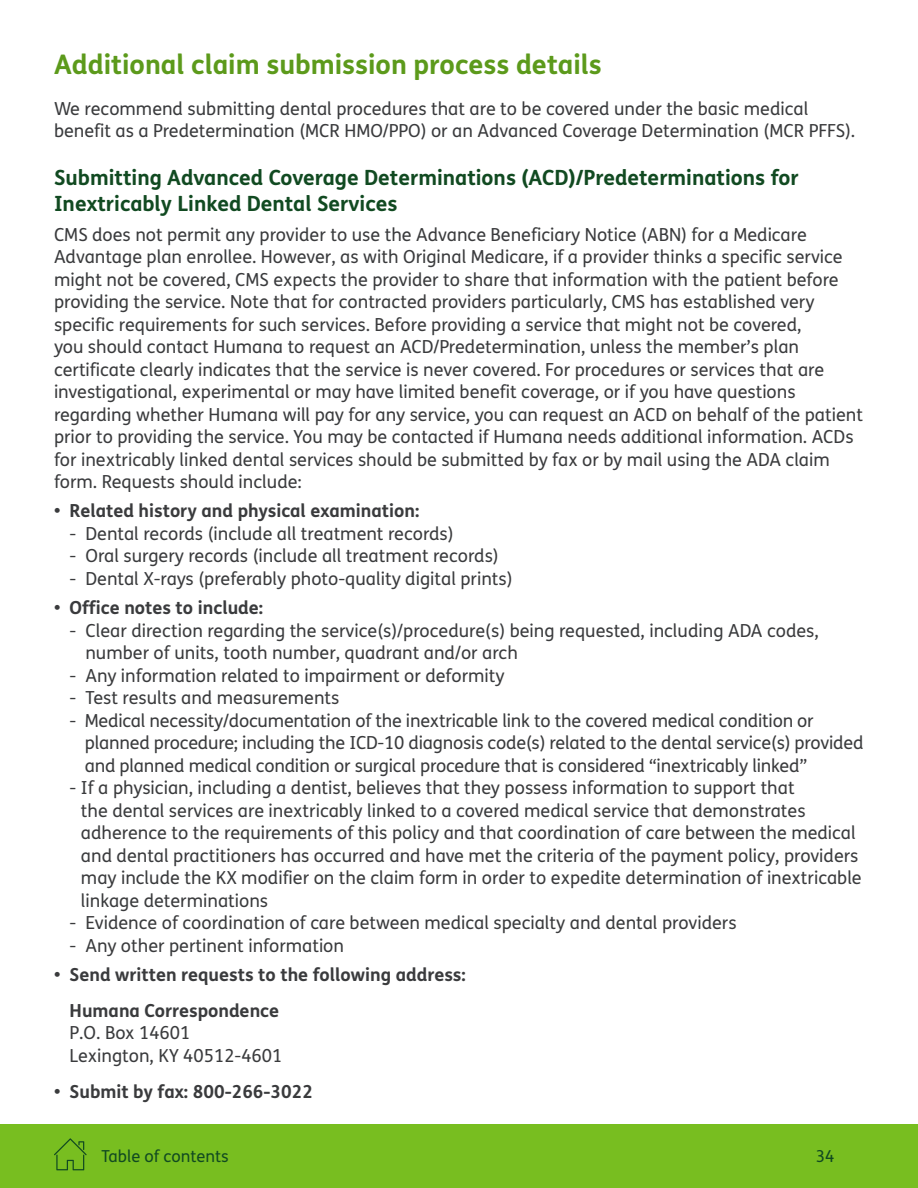
<style>
.page{position:relative;width:918px;height:1188px;background:#fff}
.page>*{position:absolute;margin:0;border:0;box-sizing:border-box;transform-origin:0 0}
.t1{font:700 27px "FS Humana";color:#5c9a1b}
.t2{font:700 21px/26.2px "FS Humana";color:#114a21}
.t3{font:18px/22.5px "FS Humana";color:#3a3b3d}
.t4{font:700 18px/36px "FS Humana";color:#3a3b3d}
.t5{font:16.5px "FS Humana";color:#114a21}
</style>
<div class="page">
<div style="left:0;top:1124px;width:918px;height:64px;background:#78be20"></div>
<svg style="left:54px;top:1138px;width:33px;height:32px"></svg>
<h1 class="t1" style="left:54px;top:44px;width:549px">Additional claim submission process details</h1>
<p class="t3" style="left:54px;top:97px;width:803px">We recommend submitting dental procedures that are to be covered under the basic medical benefit as a Predetermination (MCR HMO/PPO) or an Advanced Coverage Determination (MCR PFFS).</p>
<p class="t2" style="left:54px;top:163px;width:746px">Submitting Advanced Coverage Determinations (ACD)/Predeterminations for<br>Inextricably Linked Dental Services</p>
<p class="t3" style="left:54px;top:223px;width:811px">CMS does not permit any provider to use the Advance Beneficiary Notice (ABN) for a Medicare Advantage plan enrollee. However, as with Original Medicare, if a provider thinks a specific service might not be covered, CMS expects the provider to share that information with the patient before providing the service. Note that for contracted providers particularly, CMS has established very specific requirements for such services. Before providing a service that might not be covered,<br>you should contact Humana to request an ACD/Predetermination, unless the member’s plan certificate clearly indicates that the service is never covered. For procedures or services that are investigational, experimental or may have limited benefit coverage, or if you have questions regarding whether Humana will pay for any service, you can request an ACD on behalf of the patient prior to providing the service. You may be contacted if Humana needs additional information. ACDs for inextricably linked dental services should be submitted by fax or by mail using the ADA claim form. Requests should include:</p>
<p class="t4" style="left:54px;top:492px;width:367px">• Related history and physical examination:</p>
<p class="t3" style="left:70px;top:522px;width:386px">- Dental records (include all treatment records)</p>
<p class="t3" style="left:70px;top:544px;width:431px">- Oral surgery records (include all treatment records)</p>
<p class="t3" style="left:70px;top:567px;width:444px">- Dental X-rays (preferably photo-quality digital prints)</p>
<p class="t4" style="left:54px;top:589px;width:211px">• Office notes to include:</p>
<p class="t3" style="left:85px;top:619px;width:735px;text-indent:-16px">- Clear direction regarding the service(s)/procedure(s) being requested, including ADA codes, number of units, tooth number, quadrant and/or arch</p>
<p class="t3" style="left:70px;top:664px;width:436px">- Any information related to impairment or deformity</p>
<p class="t3" style="left:70px;top:686px;width:271px">- Test results and measurements</p>
<p class="t3" style="left:85px;top:709px;width:780px;text-indent:-15px">- Medical necessity/documentation of the inextricable link to the covered medical condition or planned procedure; including the ICD-10 diagnosis code(s) related to the dental service(s) provided and planned medical condition or surgical procedure that is considered “inextricably linked”</p>
<p class="t3" style="left:81px;top:776px;width:782px;text-indent:-11px">- If a physician, including a dentist, believes that they possess information to support that<br>the dental services are inextricably linked to a covered medical service that demonstrates adherence to the requirements of this policy and that coordination of care between the medical and dental practitioners has occurred and have met the criteria of the payment policy, providers may include the KX modifier on the claim form in order to expedite determination of inextricable linkage determinations</p>
<p class="t3" style="left:70px;top:911px;width:669px">- Evidence of coordination of care between medical specialty and dental providers</p>
<p class="t3" style="left:70px;top:934px;width:276px">- Any other pertinent information</p>
<p class="t4" style="left:70px;top:956px;width:398px;text-indent:-16px">• Send written requests to the following address:<br>Humana Correspondence</p>
<p class="t3" style="left:70px;top:1021px;width:214px">P.O. Box 14601<br>Lexington, KY 40512-4601</p>
<p class="t4" style="left:54px;top:1073px;width:261px">• Submit by fax: 800-266-3022</p>
<p class="t5" style="left:101px;top:1145px;width:129px">Table of contents</p>
<p class="t5" style="left:816px;top:1145px;width:20px">34</p>
</div>
